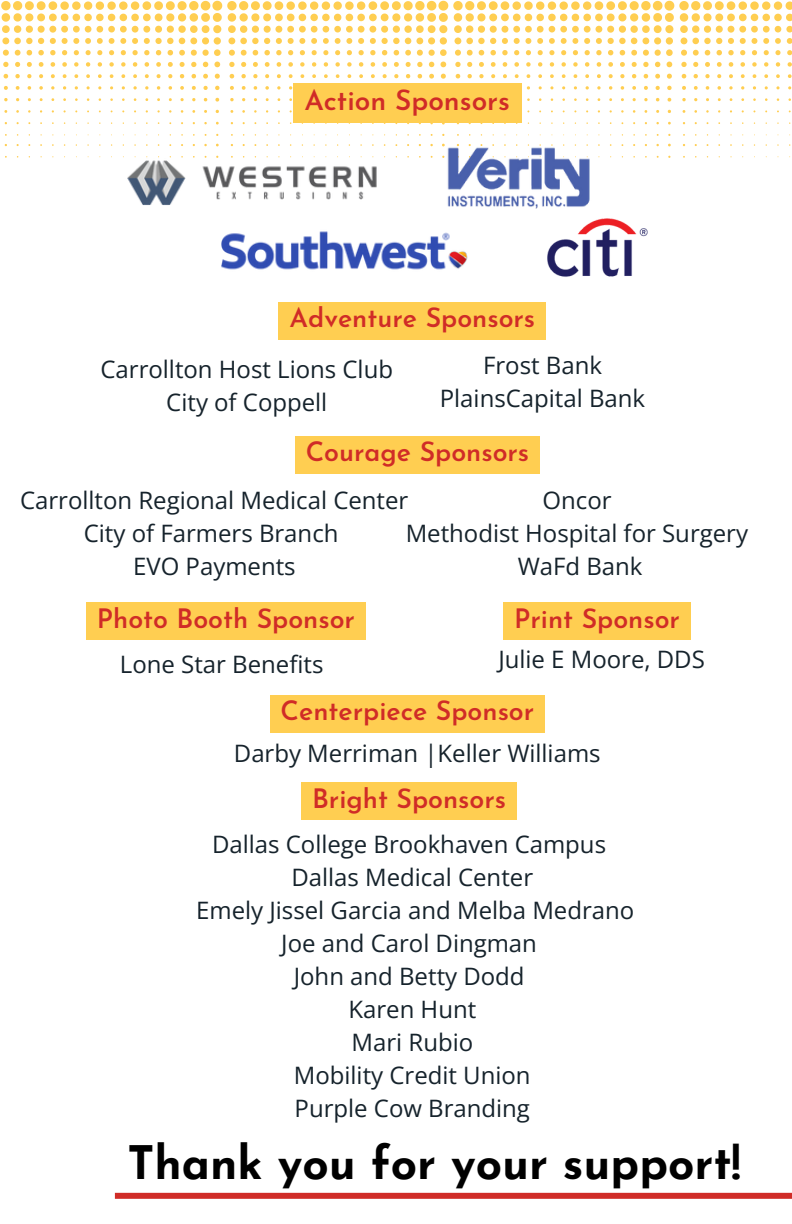
<style>
.page{position:relative;width:792px;height:1224px;background:#fff}
.page>*{position:absolute;margin:0;border:0;box-sizing:border-box;transform-origin:0 0}
.t1{font:700 46.2px "Josefin Sans";color:#000}
.t2{font:600 28px "Josefin Sans";color:#d02c27}
.t3{font:600 26.8px "Josefin Sans";color:#d02c27}
.t4{font:24px/33px "Open Sans";color:#16232c;text-align:center}
</style>
<div class="page">
<svg style="left:1px;top:0;width:791px;height:158px"></svg>
<img style="left:447px;top:146px;width:145px;height:63px">
<div style="left:293px;top:84px;width:228px;height:39px;background:#ffce51"></div>
<div style="left:279px;top:302px;width:267px;height:38px;background:#ffce51"></div>
<img style="left:222px;top:231px;width:246px;height:39px">
<img style="left:115px;top:146px;width:276px;height:59px">
<div style="left:295px;top:436px;width:245px;height:37px;background:#ffce51"></div>
<div style="left:301px;top:783px;width:216px;height:37px;background:#ffce51"></div>
<div style="left:504px;top:602px;width:187px;height:38px;background:#ffce51"></div>
<div style="left:86px;top:602px;width:280px;height:38px;background:#ffce51"></div>
<div style="left:270px;top:695px;width:275px;height:38px;background:#ffce51"></div>
<img style="left:547px;top:218px;width:101px;height:59px">
<div style="left:115px;top:1193px;width:677px;height:6px;background:#d02c27"></div>
<p class="t2" style="left:304px;top:89px;width:207px">Action Sponsors</p>
<p class="t3" style="left:290px;top:307px;width:247px">Adventure Sponsors</p>
<p class="t4" style="left:100px;top:352px;width:294px">Carrollton Host Lions Club</p>
<p class="t4" style="left:166px;top:385px;width:163px">City of Coppell</p>
<p class="t4" style="left:483px;top:348px;width:120px">Frost Bank</p>
<p class="t4" style="left:440px;top:381px;width:207px">PlainsCapital Bank</p>
<p class="t3" style="left:306px;top:441px;width:225px">Courage Sponsors</p>
<p class="t4" style="left:20px;top:483px;width:390px">Carrollton Regional Medical Center</p>
<p class="t4" style="left:84px;top:516px;width:256px">City of Farmers Branch</p>
<p class="t4" style="left:133px;top:549px;width:164px">EVO Payments</p>
<p class="t4" style="left:542px;top:483px;width:71px">Oncor</p>
<p class="t4" style="left:406px;top:516px;width:344px">Methodist Hospital for Surgery</p>
<p class="t4" style="left:518px;top:549px;width:126px">WaFd Bank</p>
<p class="t3" style="left:97px;top:607px;width:260px">Photo Booth Sponsor</p>
<p class="t3" style="left:514px;top:607px;width:167px">Print Sponsor</p>
<p class="t4" style="left:120px;top:647px;width:205px">Lone Star Benefits</p>
<p class="t4" style="left:498px;top:642px;width:208px">Julie E Moore, DDS</p>
<p class="t3" style="left:281px;top:700px;width:255px">Centerpiece Sponsor</p>
<p class="t4" style="left:234px;top:737px;width:368px">Darby Merriman |Keller Williams</p>
<p class="t3" style="left:312px;top:788px;width:195px">Bright Sponsors</p>
<p class="t4" style="left:212px;top:827px;width:396px">Dallas College Brookhaven Campus</p>
<p class="t4" style="left:291px;top:860px;width:243px">Dallas Medical Center</p>
<p class="t4" style="left:196px;top:893px;width:440px">Emely Jissel Garcia and Melba Medrano<br>Joe and Carol Dingman</p>
<p class="t4" style="left:294px;top:959px;width:232px">John and Betty Dodd</p>
<p class="t4" style="left:348px;top:992px;width:129px">Karen Hunt</p>
<p class="t4" style="left:352px;top:1025px;width:123px">Mari Rubio</p>
<p class="t4" style="left:294px;top:1058px;width:238px">Mobility Credit Union</p>
<p class="t4" style="left:295px;top:1091px;width:237px">Purple Cow Branding</p>
<p class="t1" style="left:127px;top:1145px;width:615px">Thank you for your support!</p>
</div>
